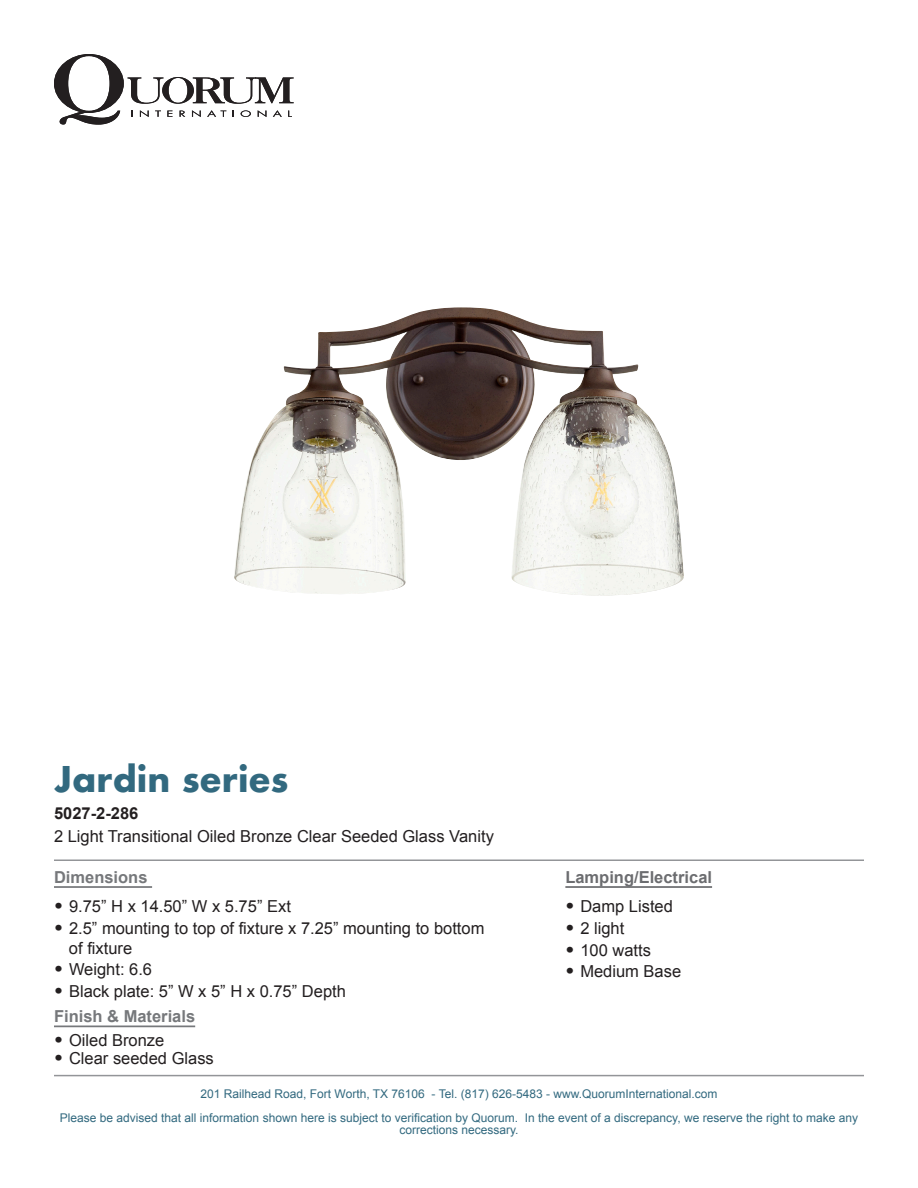
<style>
.page{position:relative;width:918px;height:1188px;background:#fff}
.page>*{position:absolute;margin:0;border:0;box-sizing:border-box;transform-origin:0 0}
.t1{font:700 34.5px "Futura";color:#32697f}
.t2{font:16.5px/19.8px "Arial";color:#231f20}
.t3{font:700 16.5px "Arial";color:#76787b}
.t4{font:700 16.5px "Arial";color:#6c6d70}
.t5{font:700 16.5px "Arial";color:#231f20}
.t6{font:12px/24px "Arial";color:#32697f;text-align:center}
.s1{font-family:"Gotham";font-weight:900;font-size:18px}
</style>
<div class="page">
<svg style="left:54px;top:54px;width:240px;height:71px"></svg>
<hr style="left:54px;top:1075px;width:810px;height:1px;background:#939598">
<hr style="left:54px;top:860px;width:810px;height:1px;background:#939598">
<hr style="left:54px;top:886px;width:98px;height:2px;background:#76787b">
<hr style="left:54px;top:1026px;width:141px;height:1px;background:#76787b">
<hr style="left:565px;top:886px;width:147px;height:2px;background:#6c6d70">
<img style="left:234px;top:307px;width:450px;height:289px">
<p class="t1" style="left:54px;top:754px;width:236px">Jardin series</p>
<p class="t2" style="left:54px;top:827px;width:441px">2 Light Transitional Oiled Bronze Clear Seeded Glass Vanity</p>
<p class="t5" style="left:54px;top:803px;width:86px">5027-2-286</p>
<p class="t3" style="left:54px;top:866px;width:95px">Dimensions</p>
<p class="t2" style="left:54px;top:897px;width:238px"><span class="s1">•</span> 9.75” H x 14.50” W x 5.75” Ext</p>
<p class="t2" style="left:69px;top:919px;width:417px;text-indent:-15px"><span class="s1">•</span> 2.5” mounting to top of fixture x 7.25” mounting to bottom of fixture</p>
<p class="t2" style="left:54px;top:960px;width:100px"><span class="s1">•</span> Weight: 6.6</p>
<p class="t2" style="left:54px;top:982px;width:293px"><span class="s1">•</span> Black plate: 5” W x 5” H x 0.75” Depth</p>
<p class="t3" style="left:54px;top:1005px;width:143px">Finish &amp; Materials</p>
<p class="t2" style="left:54px;top:1030px;width:112px"><span class="s1">•</span> Oiled Bronze</p>
<p class="t2" style="left:54px;top:1049px;width:161px"><span class="s1">•</span> Clear seeded Glass</p>
<p class="t4" style="left:565px;top:866px;width:148px">Lamping/Electrical</p>
<p class="t2" style="left:565px;top:897px;width:109px"><span class="s1">•</span> Damp Listed</p>
<p class="t2" style="left:565px;top:919px;width:61px"><span class="s1">•</span> 2 light</p>
<p class="t2" style="left:565px;top:940px;width:87px"><span class="s1">•</span> 100 watts</p>
<p class="t2" style="left:565px;top:962px;width:117px"><span class="s1">•</span> Medium Base</p>
<p class="t6" style="left:60px;top:1082px;width:800px">201 Railhead Road, Fort Worth, TX 76106 - Tel. (817) 626-5483 - www.QuorumInternational.com<br>Please be advised that all information shown here is subject to verification by Quorum. In the event of a discrepancy, we reserve the right to make any</p>
<p class="t6" style="left:399px;top:1118px;width:121px">corrections necessary.</p>
</div>
